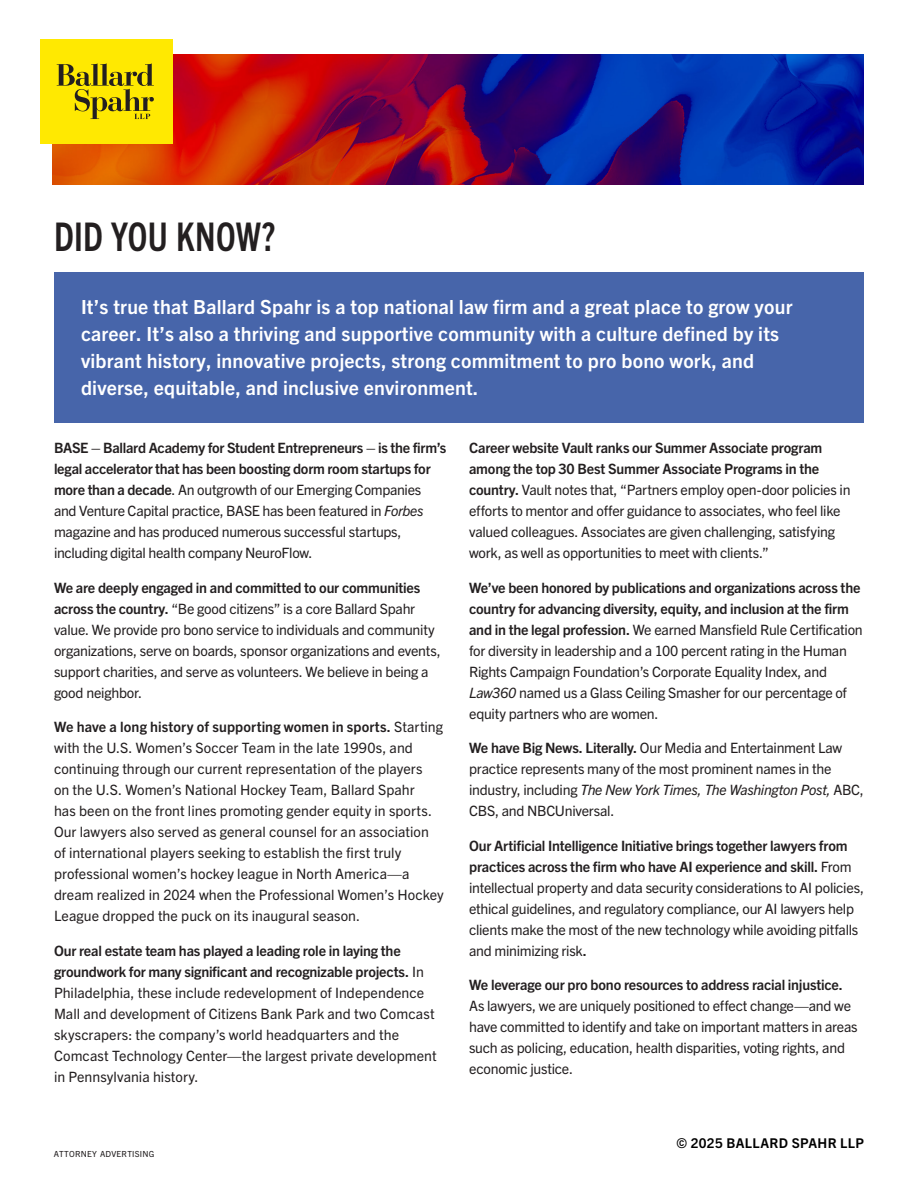
<style>
.page{position:relative;width:918px;height:1188px;background:#fff}
.page>*{position:absolute;margin:0;border:0;box-sizing:border-box;transform-origin:0 0}
.t1{font:700 condensed 39.6px "Trade Gothic Next LT Pro";letter-spacing:.01em;color:#231f20;scale:.91 1}
.t2{font:700 19.5px/27px "Trade Gothic Next LT Pro";letter-spacing:.01em;color:#fff}
.BODY_COPY__COLUMN{font:14.25px/21px "Trade Gothic Next LT Pro";letter-spacing:-.015em;color:#231f20}
.BODY_COPY__COLUMN-2{font:14.25px/21px "Trade Gothic Next LT Pro";letter-spacing:.005em;color:#231f20}
.t3{font:700 13.5px "Trade Gothic Next LT Pro";letter-spacing:.025em;color:#000}
.t4{font:8.4px "Trade Gothic Next LT Pro";letter-spacing:.03em;color:#231f20}
.s1{font-weight:700}
.s2{font-style:italic}
</style>
<div class="page">
<img style="left:53px;top:54px;width:811px;height:131px">
<div style="left:40px;top:40px;width:133px;height:104px;background:#ffe901"></div>
<svg style="left:57px;top:63px;width:97px;height:56px"></svg>
<div style="left:54px;top:272px;width:810px;height:151px;background:#4765aa"></div>
<p class="t1" style="left:54px;top:209px;width:245px">DID YOU KNOW?</p>
<p class="t2" style="left:81px;top:292px;width:713px">It’s true that Ballard Spahr is a top national law firm and a great place to grow your career. It’s also a thriving and supportive community with a culture defined by its vibrant history, innovative projects, strong commitment to pro bono work, and diverse, equitable, and inclusive environment.</p>
<p class="BODY_COPY__COLUMN" style="left:54px;top:436px;width:394px"><span class="s1">BASE – Ballard Academy for Student Entrepreneurs – is the firm’s legal accelerator that has been boosting dorm room startups for more than a decade</span>. An outgrowth of our Emerging Companies and Venture Capital practice, BASE has been featured in <span class="s2">Forbes </span>magazine and has produced numerous successful startups, including digital health company NeuroFlow.</p>
<p class="BODY_COPY__COLUMN" style="left:54px;top:576px;width:388px"><span class="s1">We are deeply engaged in and committed to our communities across the country.</span> “Be good citizens” is a core Ballard Spahr value. We provide pro bono service to individuals and community organizations, serve on boards, sponsor organizations and events, support charities, and serve as volunteers. We believe in being a good neighbor.</p>
<p class="BODY_COPY__COLUMN-2" style="left:54px;top:715px;width:391px"><span class="s1">We have a long history of supporting women in sports.</span> Starting with the U.S. Women’s Soccer Team in the late 1990s, and continuing through our current representation of the players<br>on the U.S. Women’s National Hockey Team, Ballard Spahr<br>has been on the front lines promoting gender equity in sports.<br>Our lawyers also served as general counsel for an association of international players seeking to establish the first truly professional women’s hockey league in North America—a dream realized in 2024 when the Professional Women’s Hockey League dropped the puck on its inaugural season.</p>
<p class="BODY_COPY__COLUMN-2" style="left:54px;top:939px;width:384px"><span class="s1">Our real estate team has played a leading role in laying the groundwork for many significant and recognizable projects.</span> In Philadelphia, these include redevelopment of Independence Mall and development of Citizens Bank Park and two Comcast skyscrapers: the company’s world headquarters and the Comcast Technology Center—the largest private development in Pennsylvania history.</p>
<p class="t4" style="left:54px;top:1148px;width:102px">ATTORNEY ADVERTISING</p>
<p class="BODY_COPY__COLUMN" style="left:469px;top:436px;width:383px"><span class="s1">Career website Vault ranks our Summer Associate program among the top 30 Best Summer Associate Programs in the country.</span> Vault notes that, “Partners employ open-door policies in efforts to mentor and offer guidance to associates, who feel like valued colleagues. Associates are given challenging, satisfying work, as well as opportunities to meet with clients.”</p>
<p class="BODY_COPY__COLUMN" style="left:469px;top:576px;width:395px"><span class="s1">We’ve been honored by publications and organizations across the country for advancing diversity, equity, and inclusion at the firm and in the legal profession.</span> We earned Mansfield Rule Certification for diversity in leadership and a 100 percent rating in the Human Rights Campaign Foundation’s Corporate Equality Index, and <span class="s2">Law360</span> named us a Glass Ceiling Smasher for our percentage of equity partners who are women.</p>
<p class="BODY_COPY__COLUMN" style="left:469px;top:736px;width:396px"><span class="s1">We have Big News. Literally.</span> Our Media and Entertainment Law practice represents many of the most prominent names in the industry, including <span class="s2">The New York Times, The Washington Post,</span> ABC, CBS, and NBCUniversal.</p>
<p class="BODY_COPY__COLUMN" style="left:469px;top:834px;width:396px"><span class="s1">Our Artificial Intelligence Initiative brings together lawyers from practices across the firm who have AI experience and skill.</span> From intellectual property and data security considerations to AI policies, ethical guidelines, and regulatory compliance, our AI lawyers help clients make the most of the new technology while avoiding pitfalls and minimizing risk<span class="s1">.</span></p>
<p class="BODY_COPY__COLUMN" style="left:469px;top:973px;width:390px"><span class="s1">We leverage our pro bono resources to address racial injustice.<br></span>As lawyers, we are uniquely positioned to effect change—and we have committed to identify and take on important matters in areas such as policing, education, health disparities, voting rights, and economic justice.</p>
<p class="t3" style="left:676px;top:1133px;width:189px">© 2025 BALLARD SPAHR LLP</p>
</div>
